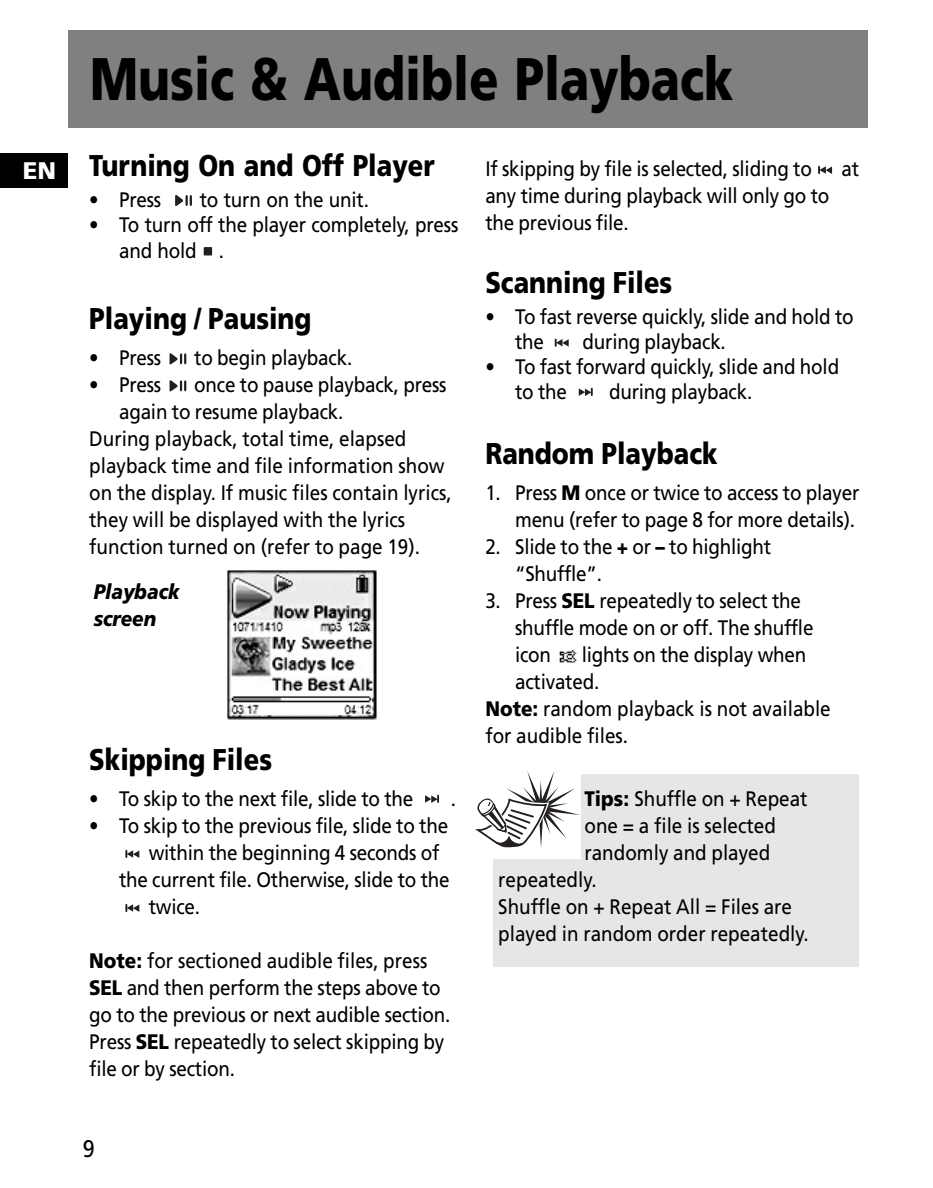
<style>
.page{position:relative;width:933px;height:1188px;background:#fff}
.page>*{position:absolute;margin:0;border:0;box-sizing:border-box;transform-origin:0 0}
.t1{font:900 60px "Frutiger";color:#000;scale:.8 1}
.t2{font:900 30px "Frutiger";color:#000;scale:.85 1}
.t3{font:900 24px "Frutiger";color:#fff}
.t4{font:24px "Frutiger";color:#000;scale:.9 1}
.t5{font:21px/27px "Frutiger";letter-spacing:-.01em;color:#000;scale:.9 1}
.t6{font:italic 900 21px/27px "Frutiger";color:#000;scale:.9 1}
.s1{font-weight:900}
</style>
<div class="page">
<div style="left:68px;top:30px;width:799px;height:98px;background:#808080"></div>
<div style="left:0;top:154px;width:68px;height:34px;background:#000"></div>
<img style="left:559px;top:649px;width:18px;height:13px">
<svg style="left:579px;top:388px;width:14px;height:8px"></svg>
<svg style="left:555px;top:339px;width:14px;height:8px"></svg>
<svg style="left:818px;top:166px;width:14px;height:8px"></svg>
<svg style="left:125px;top:904px;width:14px;height:8px"></svg>
<svg style="left:125px;top:850px;width:14px;height:8px"></svg>
<svg style="left:425px;top:795px;width:14px;height:8px"></svg>
<svg style="left:170px;top:380px;width:16px;height:12px"></svg>
<svg style="left:170px;top:353px;width:16px;height:12px"></svg>
<div style="left:204px;top:247px;width:8px;height:8px;background:#231f20"></div>
<svg style="left:175px;top:195px;width:17px;height:11px"></svg>
<div style="left:493px;top:774px;width:366px;height:193px;background:#e6e6e6"></div>
<div style="left:473px;top:765px;width:108px;height:94px;background:#fff"></div>
<svg style="left:475px;top:771px;width:105px;height:77px"></svg>
<img style="left:227px;top:570px;width:150px;height:150px">
<p class="t3" style="left:23px;top:161px;width:35px">EN</p>
<h1 class="t1" style="left:90px;top:55px;width:806px">Music &amp; Audible Playback</h1>
<h2 class="t2" style="left:89px;top:154px;width:408px">Turning On and Off Player</h2>
<p class="t5" style="left:89px;top:188px;width:81px">• Press</p>
<p class="t5" style="left:200px;top:188px;width:190px">to turn on the unit.</p>
<p class="t5" style="left:119px;top:213px;width:379px;text-indent:-30px">• To turn off the player completely, press and hold .</p>
<h2 class="t2" style="left:89px;top:307px;width:263px">Playing / Pausing</h2>
<p class="t5" style="left:89px;top:346px;width:81px">• Press</p>
<p class="t5" style="left:194px;top:346px;width:177px">to begin playback.</p>
<p class="t5" style="left:89px;top:373px;width:81px">• Press</p>
<p class="t5" style="left:194px;top:373px;width:282px">once to pause playback, press</p>
<p class="t5" style="left:119px;top:400px;width:251px">again to resume playback.</p>
<p class="t5" style="left:89px;top:427px;width:354px">During playback, total time, elapsed</p>
<p class="t5" style="left:89px;top:454px;width:396px">playback time and file information show</p>
<p class="t5" style="left:89px;top:481px;width:404px">on the display. If music files contain lyrics,</p>
<p class="t5" style="left:89px;top:508px;width:353px">they will be displayed with the lyrics</p>
<p class="t5" style="left:89px;top:535px;width:369px">function turned on (refer to page 19).</p>
<p class="t6" style="left:94px;top:580px;width:97px">Playback screen</p>
<h2 class="t2" style="left:89px;top:748px;width:217px">Skipping Files</h2>
<p class="t5" style="left:89px;top:787px;width:362px">• To skip to the next file, slide to the</p>
<p class="t5" style="left:451px;top:787px;width:7px">.</p>
<p class="t5" style="left:89px;top:814px;width:400px">• To skip to the previous file, slide to the</p>
<p class="t5" style="left:149px;top:841px;width:325px">within the beginning 4 seconds of</p>
<p class="t5" style="left:119px;top:868px;width:369px">the current file. Otherwise, slide to the</p>
<p class="t5" style="left:149px;top:895px;width:59px">twice.</p>
<p class="t5" style="left:89px;top:949px;width:403px"><span class="s1">Note:</span> for sectioned audible files, press <span class="s1">SEL</span> and then perform the steps above to go to the previous or next audible section.<br>Press <span class="s1">SEL</span> repeatedly to select skipping by file or by section.</p>
<p class="t4" style="left:83px;top:1139px;width:15px">9</p>
<p class="t5" style="left:485px;top:157px;width:364px">If skipping by file is selected, sliding to</p>
<p class="t5" style="left:841px;top:157px;width:21px">at</p>
<p class="t5" style="left:485px;top:184px;width:384px">any time during playback will only go to the previous file.</p>
<h2 class="t2" style="left:485px;top:271px;width:222px">Scanning Files</h2>
<p class="t5" style="left:515px;top:305px;width:378px;line-height:25.2px;text-indent:-30px">• To fast reverse quickly, slide and hold to the</p>
<p class="t5" style="left:583px;top:330px;width:161px">during playback.</p>
<p class="t5" style="left:515px;top:356px;width:362px;line-height:25.2px;text-indent:-30px">• To fast forward quickly, slide and hold to the</p>
<p class="t5" style="left:609px;top:380px;width:161px">during playback.</p>
<h2 class="t2" style="left:485px;top:442px;width:275px">Random Playback</h2>
<p class="t5" style="left:485px;top:481px;width:417px;text-align:right">1. Press <span class="s1">M</span> once or twice to access to player menu (refer to page 8 for more details).</p>
<p class="t5" style="left:515px;top:535px;width:286px;text-indent:-30px">2. Slide to the <span class="s1">+</span> or <span class="s1">–</span> to highlight “Shuffle”.</p>
<p class="t5" style="left:515px;top:589px;width:333px;text-indent:-30px">3. Press <span class="s1">SEL</span> repeatedly to select the shuffle mode on or off. The shuffle icon</p>
<p class="t5" style="left:582px;top:643px;width:251px">lights on the display when</p>
<p class="t5" style="left:515px;top:670px;width:95px">activated.</p>
<p class="t5" style="left:485px;top:697px;width:385px"><span class="s1">Note:</span> random playback is not available</p>
<p class="t5" style="left:485px;top:724px;width:160px">for audible files.</p>
<p class="t5" style="left:584px;top:787px;width:249px"><span class="s1">Tips:</span> Shuffle on + Repeat</p>
<p class="t5" style="left:584px;top:814px;width:214px">one = a file is selected</p>
<p class="t5" style="left:584px;top:841px;width:208px">randomly and played</p>
<p class="t5" style="left:498px;top:868px;width:111px">repeatedly.</p>
<p class="t5" style="left:498px;top:895px;width:328px">Shuffle on + Repeat All = Files are</p>
<p class="t5" style="left:498px;top:922px;width:346px">played in random order repeatedly.</p>
</div>
